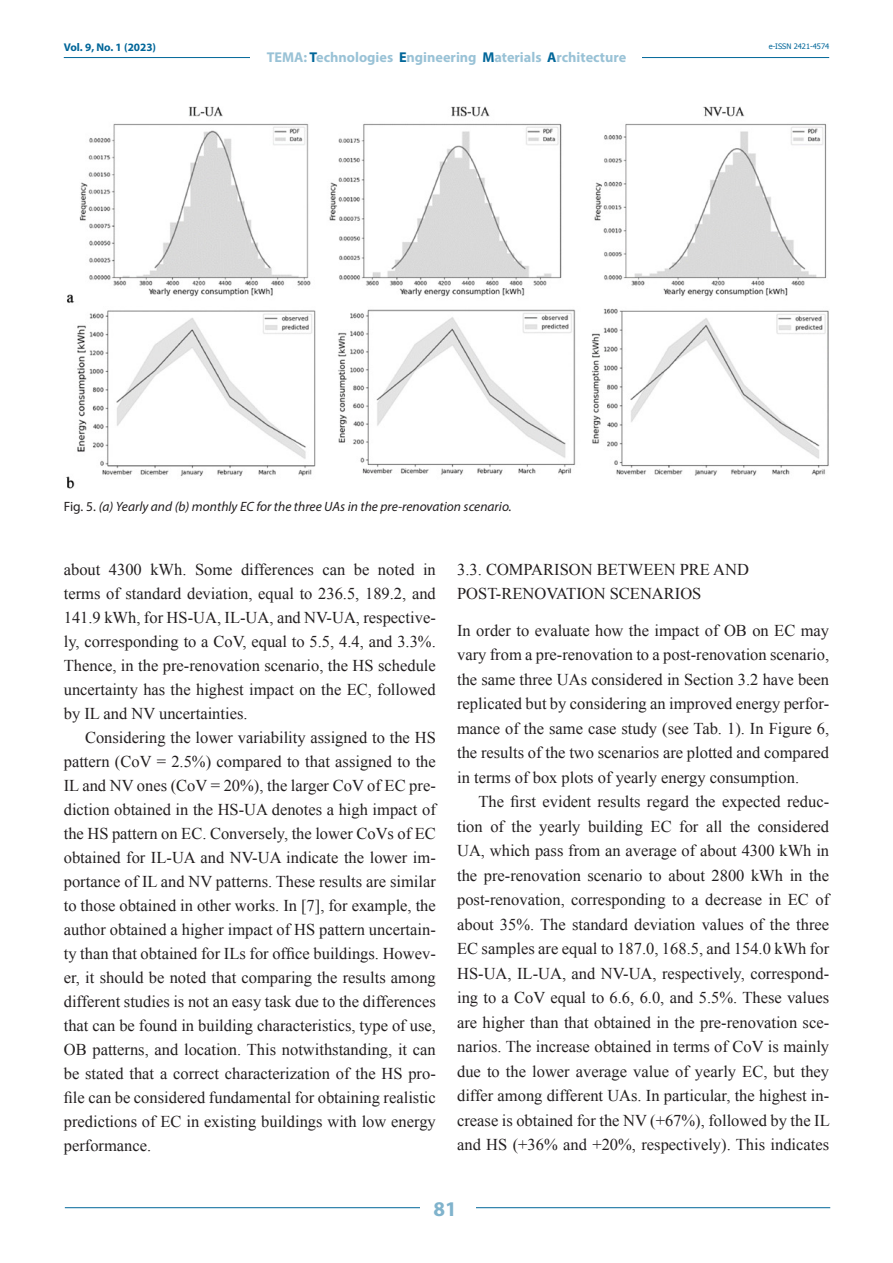
<style>
.page{position:relative;width:893px;height:1263px;background:#fff}
.page>*{position:absolute;margin:0;border:0;box-sizing:border-box;transform-origin:0 0}
.t1{font:700 21px "Myriad Pro";color:#80b3cc}
.TESTO{font:16.5px/24px "Times New Roman";color:#231f20;text-align:justify}
.TESTO_noRIENTRO{font:16.5px/24.5px "Times New Roman";color:#231f20;text-align:justify}
.TITOLO_2_Livello{font:16.5px/24.5px "Times New Roman";color:#231f20}
.t2{font:700 14.25px "Myriad Pro";color:#99c2d6}
.DIDASCALIA{font:italic 13.5px "Myriad Pro";color:#231f20}
.t3{font:700 11.25px "Myriad Pro";color:#069}
.t4{font:7.5px "Tahoma";color:#069}
.s1{color:#069}
.s2{font-style:normal}
</style>
<div class="page">
<hr style="left:64px;top:57px;width:765px;height:1px;background:#069">
<div style="left:251px;top:48px;width:391px;height:17px;background:#fff"></div>
<hr style="left:65px;top:1207px;width:765px;height:1px;background:#069">
<div style="left:420px;top:1195px;width:55px;height:25px;background:#fff"></div>
<img style="left:66px;top:106px;width:763px;height:382px">
<p class="t3" style="left:64px;top:40px;width:94px">Vol. 9, No. 1 (2023)</p>
<p class="t2" style="left:267px;top:48px;width:361px">TEMA: <span class="s1">T</span>echnologies <span class="s1">E</span>ngineering <span class="s1">M</span>aterials <span class="s1">A</span>rchitecture</p>
<p class="t4" style="left:769px;top:41px;width:62px">e-ISSN 2421-4574</p>
<p class="DIDASCALIA" style="left:64px;top:498px;width:449px"><span class="s2">Fig. 5.</span> (a) Yearly and (b) monthly EC for the three UAs in the pre-renovation scenario.</p>
<p class="TESTO" style="left:64px;top:557px;width:374px">about 4300 kWh. Some differences can be noted in terms of standard deviation, equal to 236.5, 189.2, and 141.9 kWh, for HS-UA, IL-UA, and NV-UA, respective&shy;ly, corresponding to a CoV, equal to 5.5, 4.4, and 3.3%.<br>Thence, in the pre-renovation scenario, the HS schedule uncertainty has the highest impact on the EC, followed by IL and NV uncertainties.</p>
<p class="TESTO" style="left:64px;top:725px;width:374px;text-indent:21px">Considering the lower variability assigned to the HS pattern (CoV = 2.5%) compared to that assigned to the IL and NV ones (CoV = 20%), the larger CoV of EC pre&shy;diction obtained in the HS-UA denotes a high impact of the HS pattern on EC. Conversely, the lower CoVs of EC obtained for IL-UA and NV-UA indicate the lower im&shy;portance of IL and NV patterns. These results are similar to those obtained in other works. In [7], for example, the author obtained a higher impact of HS pattern uncertain&shy;ty than that obtained for ILs for office buildings. Howev&shy;er, it should be noted that comparing the results among different studies is not an easy task due to the differences that can be found in building characteristics, type of use, OB patterns, and location. This notwithstanding, it can be stated that a correct characterization of the HS pro&shy;file can be considered fundamental for obtaining realistic predictions of EC in existing buildings with low energy performance.</p>
<p class="TITOLO_2_Livello" style="left:457px;top:557px;width:293px">3.3. COMPARISON BETWEEN PRE AND<br>POST-RENOVATION SCENARIOS</p>
<p class="TESTO_noRIENTRO" style="left:457px;top:618px;width:374px">In order to evaluate how the impact of OB on EC may vary from a pre-renovation to a post-renovation scenario, the same three UAs considered in Section 3.2 have been replicated but by considering an improved energy perfor&shy;mance of the same case study (see Tab. 1). In Figure 6, the results of the two scenarios are plotted and compared in terms of box plots of yearly energy consumption.</p>
<p class="TESTO" style="left:457px;top:789px;width:374px;line-height:24.5px;text-indent:21px">The first evident results regard the expected reduc&shy;tion of the yearly building EC for all the considered UA, which pass from an average of about 4300 kWh in the pre-renovation scenario to about 2800 kWh in the post-renovation, corresponding to a decrease in EC of about 35%. The standard deviation values of the three EC samples are equal to 187.0, 168.5, and 154.0 kWh for HS-UA, IL-UA, and NV-UA, respectively, correspond&shy;ing to a CoV equal to 6.6, 6.0, and 5.5%. These values are higher than that obtained in the pre-renovation sce&shy;narios. The increase obtained in terms of CoV is mainly due to the lower average value of yearly EC, but they differ among different UAs. In particular, the highest in&shy;crease is obtained for the NV (+67%), followed by the IL and HS (+36% and +20%, respectively). This indicates</p>
<p class="t1" style="left:434px;top:1195px;width:25px">81</p>
</div>
